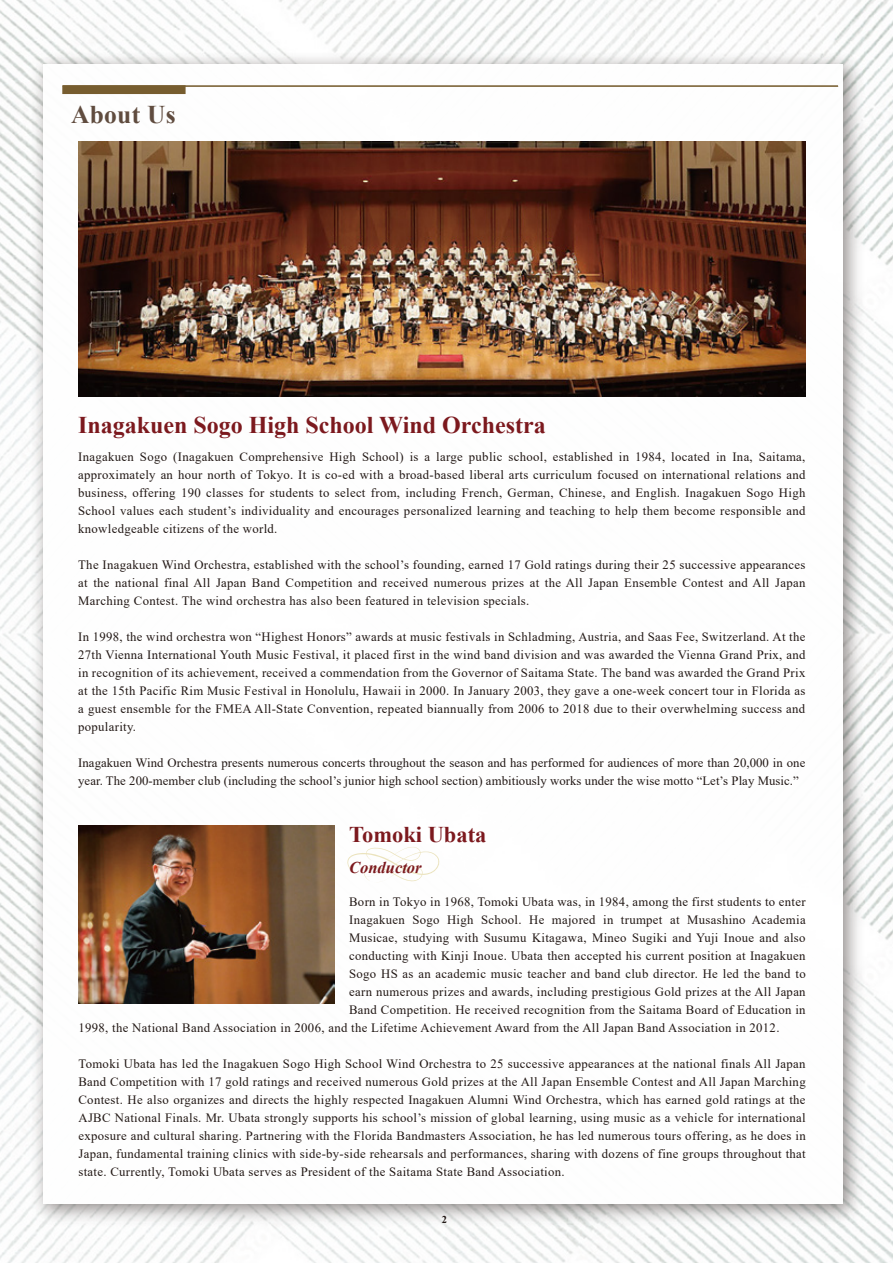
<style>
.page{position:relative;width:893px;height:1263px;background:#fff}
.page>*{position:absolute;margin:0;border:0;box-sizing:border-box;transform-origin:0 0}
.t1{font:700 25.5px "Times New Roman";letter-spacing:.01em;color:#604c3f}
.t2{font:700 24px "Times New Roman";color:#7c191e}
.t3{font:700 22.5px "Times New Roman";color:#7c191e}
.t4{font:italic 700 16.5px "Times New Roman";color:#7c191e}
.t5{font:12.75px/18px "Times New Roman";letter-spacing:.025em;color:#221815;text-align:justify}
.t6{font:12.75px/18px "Times New Roman";letter-spacing:.005em;color:#221815}
</style>
<div class="page">
<img style="left:0;top:0;width:893px;height:1263px">
<img style="left:24px;top:45px;width:846px;height:1187px">
<div style="left:44px;top:64px;width:799px;height:1139px;background:#fff"></div>
<svg style="left:347px;top:847px;width:93px;height:35px"></svg>
<hr style="left:63px;top:85px;width:775px;height:2px;background:#775d2f">
<div style="left:62px;top:85px;width:124px;height:9px;background:#775d2f;border:2px solid #775d2f"></div>
<img style="left:79px;top:825px;width:255px;height:179px">
<img style="left:79px;top:141px;width:727px;height:256px">
<h1 class="t1" style="left:71px;top:96px;width:106px">About Us</h1>
<h2 class="t2" style="left:78px;top:407px;width:469px">Inagakuen Sogo High School Wind Orchestra</h2>
<p class="t5" style="left:78px;top:447px;width:729px">Inagakuen Sogo (Inagakuen Comprehensive High School) is a large public school, established in 1984, located in Ina, Saitama, approximately an hour north of Tokyo. It is co-ed with a broad-based liberal arts curriculum focused on international relations and business, offering 190 classes for students to select from, including French, German, Chinese, and English. Inagakuen Sogo High School values each student’s individuality and encourages personalized learning and teaching to help them become responsible and knowledgeable citizens of the world.</p>
<p class="t5" style="left:78px;top:555px;width:729px">The Inagakuen Wind Orchestra, established with the school’s founding, earned 17 Gold ratings during their 25 successive appearances at the national final All Japan Band Competition and received numerous prizes at the All Japan Ensemble Contest and All Japan Marching Contest. The wind orchestra has also been featured in television specials.</p>
<p class="t5" style="left:78px;top:627px;width:729px">In 1998, the wind orchestra won “Highest Honors” awards at music festivals in Schladming, Austria, and Saas Fee, Switzerland. At the 27th Vienna International Youth Music Festival, it placed first in the wind band division and was awarded the Vienna Grand Prix, and in recognition of its achievement, received a commendation from the Governor of Saitama State. The band was awarded the Grand Prix at the 15th Pacific Rim Music Festival in Honolulu, Hawaii in 2000. In January 2003, they gave a one-week concert tour in Florida as a guest ensemble for the FMEA All-State Convention, repeated biannually from 2006 to 2018 due to their overwhelming success and popularity.</p>
<p class="t6" style="left:78px;top:753px;width:729px">Inagakuen Wind Orchestra presents numerous concerts throughout the season and has performed for audiences of more than 20,000 in one year. The 200-member club (including the school’s junior high school section) ambitiously works under the wise motto “Let’s Play Music.”</p>
<h3 class="t3" style="left:349px;top:818px;width:139px">Tomoki Ubata</h3>
<p class="t4" style="left:349px;top:856px;width:74px">Conductor</p>
<p class="t5" style="left:349px;top:892px;width:458px">Born in Tokyo in 1968, Tomoki Ubata was, in 1984, among the first students to enter</p>
<p class="t5" style="left:349px;top:910px;width:458px">Inagakuen Sogo High School. He majored in trumpet at Musashino Academia</p>
<p class="t5" style="left:349px;top:928px;width:458px">Musicae, studying with Susumu Kitagawa, Mineo Sugiki and Yuji Inoue and also</p>
<p class="t5" style="left:349px;top:946px;width:458px">conducting with Kinji Inoue. Ubata then accepted his current position at Inagakuen</p>
<p class="t5" style="left:349px;top:964px;width:458px">Sogo HS as an academic music teacher and band club director. He led the band to</p>
<p class="t5" style="left:349px;top:982px;width:458px">earn numerous prizes and awards, including prestigious Gold prizes at the All Japan</p>
<p class="t5" style="left:349px;top:1000px;width:458px">Band Competition. He received recognition from the Saitama Board of Education in</p>
<p class="t5" style="left:78px;top:1018px;width:702px">1998, the National Band Association in 2006, and the Lifetime Achievement Award from the All Japan Band Association in 2012.</p>
<p class="t5" style="left:78px;top:1054px;width:729px">Tomoki Ubata has led the Inagakuen Sogo High School Wind Orchestra to 25 successive appearances at the national finals All Japan Band Competition with 17 gold ratings and received numerous Gold prizes at the All Japan Ensemble Contest and All Japan Marching Contest. He also organizes and directs the highly respected Inagakuen Alumni Wind Orchestra, which has earned gold ratings at the AJBC National Finals. Mr. Ubata strongly supports his school’s mission of global learning, using music as a vehicle for international exposure and cultural sharing. Partnering with the Florida Bandmasters Association, he has led numerous tours offering, as he does in Japan, fundamental training clinics with side-by-side rehearsals and performances, sharing with dozens of fine groups throughout that state. Currently, Tomoki Ubata serves as President of the Saitama State Band Association.</p>
</div>
